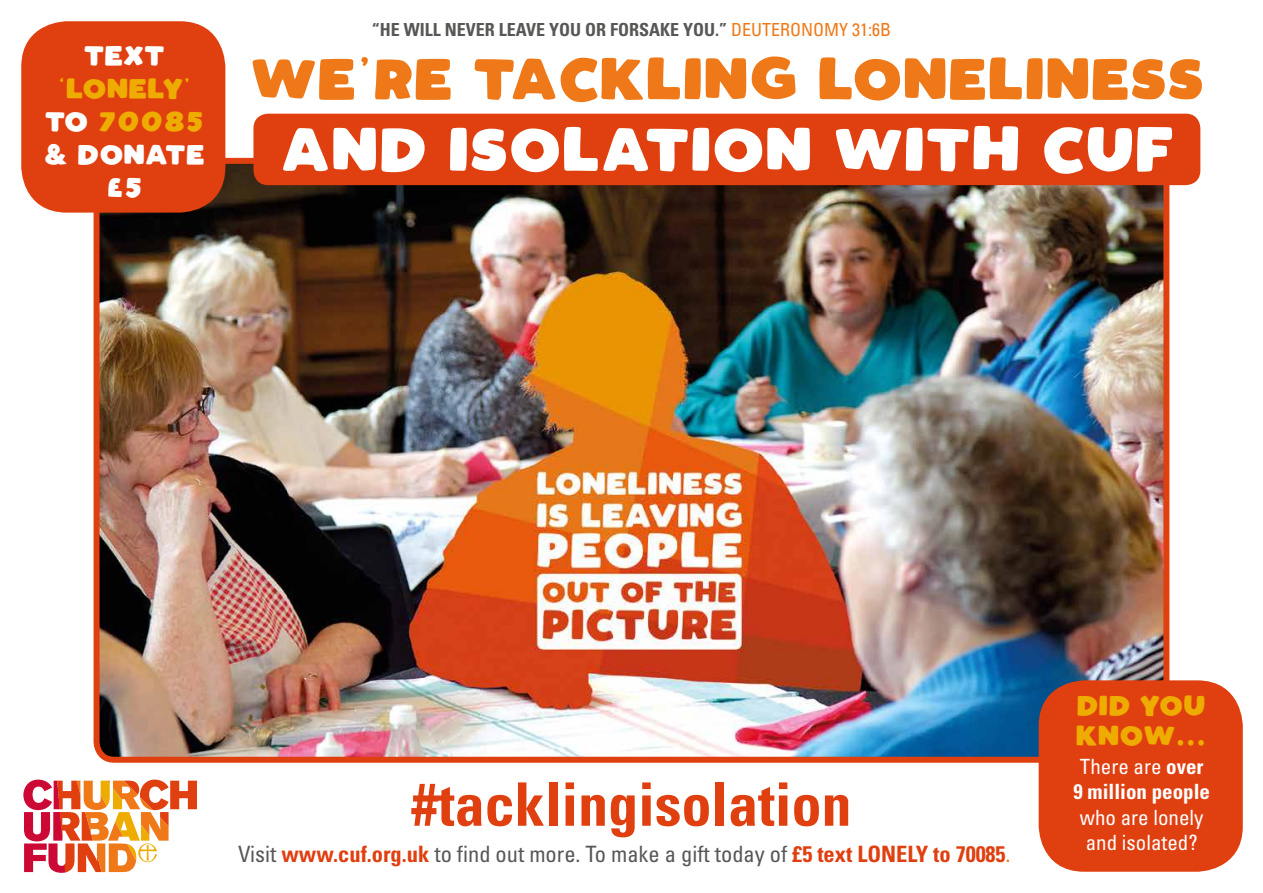
<style>
.page{position:relative;width:1263px;height:893px;background:#fff}
.page>*{position:absolute;margin:0;border:0;box-sizing:border-box;transform-origin:0 0}
.t1{font:700 condensed 60px "Univers";color:#e03f10}
.t2{font:37.5px/33px "Watermelon";color:#eeab00;text-align:center}
.t3{font:37.5px "Watermelon";color:#fff}
.t4{font:condensed 22.5px "Univers";color:#575756}
.t5{font:700 condensed 21px/25.5px "Univers";color:#fff;text-align:center}
.t6{font:condensed 21px/25.5px "Univers";color:#fff}
.t7{font:700 condensed 18px "Univers";color:#575756}
.s1{color:#fff}
.s2{font-weight:400;color:#ef7918}
.s3{font-weight:700;color:#e03f10}
.s4{color:#ef7918}
.s5{font-weight:400}
</style>
<div class="page">
<svg style="left:23px;top:780px;width:174px;height:93px"></svg>
<img style="left:101px;top:165px;width:1061px;height:591px">
<div style="left:94px;top:158px;width:1075px;height:605px;border:6px solid #e03f10;border-radius:18px"></div>
<div style="left:253px;top:114px;width:947px;height:71px;background:#e03f10;border-radius:15px"></div>
<svg style="left:253px;top:57px;width:949px;height:45px"></svg>
<svg style="left:283px;top:125px;width:889px;height:49px"></svg>
<div style="left:24px;top:24px;width:198px;height:186px;background:#e03f10;border-radius:43px"></div>
<div style="left:21px;top:21px;width:204px;height:192px;border:6px solid #e03f10;border-radius:43px"></div>
<div style="left:1042px;top:683px;width:198px;height:186px;background:#e03f10;border-radius:43px"></div>
<div style="left:1039px;top:680px;width:204px;height:192px;border:6px solid #e03f10;border-radius:43px"></div>
<h2 class="t3" style="left:84px;top:41px;width:83px">TEXT</h2>
<h2 class="t2" style="left:44px;top:74px;width:162px">‘LONELY’<br><span class="s1">TO</span> 70085 <span class="s1">&amp; DONATE £5</span></h2>
<p class="t7" style="left:372px;top:19px;width:521px">“HE WILL NEVER LEAVE YOU OR FORSAKE YOU.” <span class="s2">DEUTERONOMY 31:6B</span></p>
<h1 class="t1" style="left:411px;top:768px;width:442px">#tacklingisolation</h1>
<p class="t4" style="left:238px;top:839px;width:774px">Visit <span class="s3">www.cuf.org.uk</span> to find out more. To make a gift today of <span class="s3">£5 text LONELY to 70085</span><span class="s4">.</span></p>
<h2 class="t2" style="left:1076px;top:693px;width:132px;line-height:30px;text-align:left">DID YOU<br>KNOW...</h2>
<p class="t5" style="left:1073px;top:753px;width:138px"><span class="s5">There are</span> over<br>9 million people</p>
<p class="t6" style="left:1080px;top:804px;width:125px">who are lonely and isolated?</p>
</div>
